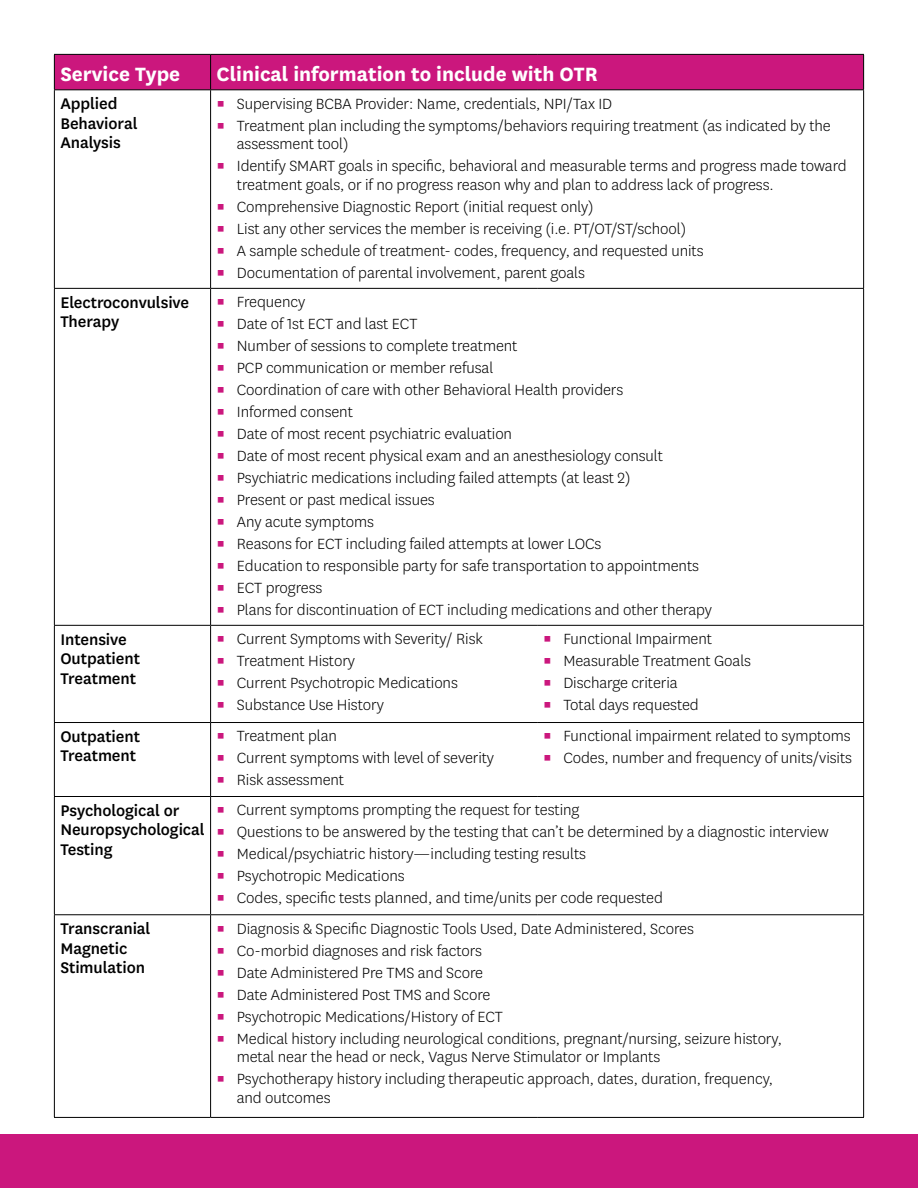
<style>
.page{position:relative;width:918px;height:1188px;background:#fff}
.page>*{position:absolute;margin:0;border:0;box-sizing:border-box;transform-origin:0 0}
.t1{font:700 22.5px "Centene Sans";color:#fff}
.t2{font:500 18px/19.5px "Centene Sans";letter-spacing:-.005em;color:#000}
.t3{font:300 17.25px/18.8px "Centene Sans";letter-spacing:-.005em;color:#000}
.s1{color:#cb177d}
</style>
<div class="page">
<div style="left:0;top:1134px;width:918px;height:54px;background:#cb177d"></div>
<div style="left:55px;top:55px;width:808px;height:34px;background:#cb177d"></div>
<hr style="left:54px;top:54px;width:157px;height:1px;background:#000">
<hr style="left:54px;top:55px;width:1px;height:34px;background:#000">
<hr style="left:211px;top:54px;width:326px;height:1px;background:#000">
<hr style="left:210px;top:55px;width:1px;height:34px;background:#000">
<hr style="left:537px;top:54px;width:327px;height:1px;background:#000">
<hr style="left:863px;top:55px;width:1px;height:34px;background:#000">
<hr style="left:54px;top:89px;width:157px;height:1px;background:#000">
<hr style="left:54px;top:90px;width:1px;height:198px;background:#000">
<hr style="left:211px;top:89px;width:326px;height:1px;background:#000">
<hr style="left:210px;top:90px;width:1px;height:198px;background:#000">
<hr style="left:537px;top:89px;width:327px;height:1px;background:#000">
<hr style="left:863px;top:90px;width:1px;height:198px;background:#000">
<hr style="left:54px;top:288px;width:157px;height:1px;background:#000">
<hr style="left:54px;top:289px;width:1px;height:336px;background:#000">
<hr style="left:211px;top:288px;width:326px;height:1px;background:#000">
<hr style="left:210px;top:289px;width:1px;height:336px;background:#000">
<hr style="left:537px;top:288px;width:327px;height:1px;background:#000">
<hr style="left:863px;top:289px;width:1px;height:336px;background:#000">
<hr style="left:54px;top:625px;width:157px;height:1px;background:#000">
<hr style="left:54px;top:626px;width:1px;height:96px;background:#000">
<hr style="left:211px;top:625px;width:326px;height:1px;background:#000">
<hr style="left:210px;top:626px;width:1px;height:96px;background:#000">
<hr style="left:537px;top:625px;width:327px;height:1px;background:#000">
<hr style="left:863px;top:626px;width:1px;height:96px;background:#000">
<hr style="left:54px;top:722px;width:157px;height:1px;background:#000">
<hr style="left:54px;top:723px;width:1px;height:73px;background:#000">
<hr style="left:211px;top:722px;width:326px;height:1px;background:#000">
<hr style="left:210px;top:723px;width:1px;height:73px;background:#000">
<hr style="left:537px;top:722px;width:327px;height:1px;background:#000">
<hr style="left:863px;top:723px;width:1px;height:73px;background:#000">
<hr style="left:54px;top:796px;width:157px;height:1px;background:#000">
<hr style="left:54px;top:797px;width:1px;height:117px;background:#000">
<hr style="left:211px;top:796px;width:326px;height:1px;background:#000">
<hr style="left:210px;top:797px;width:1px;height:117px;background:#000">
<hr style="left:537px;top:796px;width:327px;height:1px;background:#000">
<hr style="left:863px;top:797px;width:1px;height:117px;background:#000">
<hr style="left:54px;top:914px;width:157px;height:1px;background:#000">
<hr style="left:54px;top:915px;width:1px;height:202px;background:#000">
<hr style="left:211px;top:914px;width:326px;height:1px;background:#000">
<hr style="left:210px;top:915px;width:1px;height:202px;background:#000">
<hr style="left:537px;top:914px;width:327px;height:1px;background:#000">
<hr style="left:863px;top:915px;width:1px;height:202px;background:#000">
<hr style="left:54px;top:1117px;width:157px;height:1px;background:#000">
<hr style="left:211px;top:1117px;width:326px;height:1px;background:#000">
<hr style="left:537px;top:1117px;width:327px;height:1px;background:#000">
<p class="t1" style="left:60px;top:58px;width:121px">Service Type</p>
<p class="t1" style="left:217px;top:58px;width:383px">Clinical information to include with OTR</p>
<p class="t2" style="left:60px;top:93px;width:79px">Applied<br>Behavioral<br>Analysis</p>
<p class="t3" style="left:217px;top:94px;width:397px"><span class="s1">▪</span> Supervising BCBA Provider: Name, credentials, NPI/Tax ID</p>
<p class="t3" style="left:237px;top:116px;width:596px;text-indent:-20px"><span class="s1">▪</span> Treatment plan including the symptoms/behaviors requiring treatment (as indicated by the assessment tool)</p>
<p class="t3" style="left:237px;top:156px;width:611px;text-indent:-20px"><span class="s1">▪</span> Identify SMART goals in specific, behavioral and measurable terms and progress made toward treatment goals, or if no progress reason why and plan to address lack of progress.</p>
<p class="t3" style="left:217px;top:197px;width:379px"><span class="s1">▪</span> Comprehensive Diagnostic Report (initial request only)</p>
<p class="t3" style="left:217px;top:219px;width:471px"><span class="s1">▪</span> List any other services the member is receiving (i.e. PT/OT/ST/school)</p>
<p class="t3" style="left:217px;top:241px;width:489px"><span class="s1">▪</span> A sample schedule of treatment- codes, frequency, and requested units</p>
<p class="t3" style="left:217px;top:263px;width:370px"><span class="s1">▪</span> Documentation of parental involvement, parent goals</p>
<p class="t2" style="left:60px;top:292px;width:130px">Electroconvulsive<br>Therapy</p>
<p class="t3" style="left:217px;top:292px;width:90px"><span class="s1">▪</span> Frequency</p>
<p class="t3" style="left:217px;top:314px;width:202px"><span class="s1">▪</span> Date of 1st ECT and last ECT</p>
<p class="t3" style="left:217px;top:336px;width:302px"><span class="s1">▪</span> Number of sessions to complete treatment</p>
<p class="t3" style="left:217px;top:358px;width:278px"><span class="s1">▪</span> PCP communication or member refusal</p>
<p class="t3" style="left:217px;top:380px;width:408px"><span class="s1">▪</span> Coordination of care with other Behavioral Health providers</p>
<p class="t3" style="left:217px;top:402px;width:138px"><span class="s1">▪</span> Informed consent</p>
<p class="t3" style="left:217px;top:424px;width:297px"><span class="s1">▪</span> Date of most recent psychiatric evaluation</p>
<p class="t3" style="left:217px;top:446px;width:448px"><span class="s1">▪</span> Date of most recent physical exam and an anesthesiology consult</p>
<p class="t3" style="left:217px;top:468px;width:415px"><span class="s1">▪</span> Psychiatric medications including failed attempts (at least 2)</p>
<p class="t3" style="left:217px;top:490px;width:220px"><span class="s1">▪</span> Present or past medical issues</p>
<p class="t3" style="left:217px;top:512px;width:159px"><span class="s1">▪</span> Any acute symptoms</p>
<p class="t3" style="left:217px;top:534px;width:386px"><span class="s1">▪</span> Reasons for ECT including failed attempts at lower LOCs</p>
<p class="t3" style="left:217px;top:556px;width:484px"><span class="s1">▪</span> Education to responsible party for safe transportation to appointments</p>
<p class="t3" style="left:217px;top:578px;width:107px"><span class="s1">▪</span> ECT progress</p>
<p class="t3" style="left:217px;top:600px;width:497px"><span class="s1">▪</span> Plans for discontinuation of ECT including medications and other therapy</p>
<p class="t2" style="left:60px;top:628px;width:81px">Intensive<br>Outpatient<br>Treatment</p>
<p class="t3" style="left:217px;top:629px;width:268px"><span class="s1">▪</span> Current Symptoms with Severity/ Risk</p>
<p class="t3" style="left:217px;top:651px;width:140px"><span class="s1">▪</span> Treatment History</p>
<p class="t3" style="left:217px;top:673px;width:243px"><span class="s1">▪</span> Current Psychotropic Medications</p>
<p class="t3" style="left:217px;top:695px;width:169px"><span class="s1">▪</span> Substance Use History</p>
<p class="t2" style="left:60px;top:726px;width:81px">Outpatient<br>Treatment</p>
<p class="t3" style="left:217px;top:726px;width:122px"><span class="s1">▪</span> Treatment plan</p>
<p class="t3" style="left:217px;top:748px;width:279px"><span class="s1">▪</span> Current symptoms with level of severity</p>
<p class="t3" style="left:217px;top:770px;width:129px"><span class="s1">▪</span> Risk assessment</p>
<p class="t3" style="left:543px;top:629px;width:171px"><span class="s1">▪</span> Functional Impairment</p>
<p class="t3" style="left:543px;top:651px;width:209px"><span class="s1">▪</span> Measurable Treatment Goals</p>
<p class="t3" style="left:543px;top:673px;width:136px"><span class="s1">▪</span> Discharge criteria</p>
<p class="t3" style="left:543px;top:695px;width:157px"><span class="s1">▪</span> Total days requested</p>
<p class="t3" style="left:543px;top:726px;width:309px"><span class="s1">▪</span> Functional impairment related to symptoms</p>
<p class="t3" style="left:543px;top:748px;width:311px"><span class="s1">▪</span> Codes, number and frequency of units/visits</p>
<p class="t2" style="left:60px;top:800px;width:146px">Psychological or<br>Neuropsychological<br>Testing</p>
<p class="t3" style="left:217px;top:800px;width:364px"><span class="s1">▪</span> Current symptoms prompting the request for testing</p>
<p class="t3" style="left:217px;top:822px;width:614px"><span class="s1">▪</span> Questions to be answered by the testing that can’t be determined by a diagnostic interview</p>
<p class="t3" style="left:217px;top:844px;width:371px"><span class="s1">▪</span> Medical/psychiatric history—including testing results</p>
<p class="t3" style="left:217px;top:866px;width:190px"><span class="s1">▪</span> Psychotropic Medications</p>
<p class="t3" style="left:217px;top:888px;width:448px"><span class="s1">▪</span> Codes, specific tests planned, and time/units per code requested</p>
<p class="t2" style="left:60px;top:918px;width:92px">Transcranial<br>Magnetic<br>Stimulation</p>
<p class="t3" style="left:217px;top:919px;width:479px"><span class="s1">▪</span> Diagnosis &amp; Specific Diagnostic Tools Used, Date Administered, Scores</p>
<p class="t3" style="left:217px;top:941px;width:267px"><span class="s1">▪</span> Co-morbid diagnoses and risk factors</p>
<p class="t3" style="left:217px;top:962px;width:268px"><span class="s1">▪</span> Date Administered Pre TMS and Score</p>
<p class="t3" style="left:217px;top:984px;width:275px"><span class="s1">▪</span> Date Administered Post TMS and Score</p>
<p class="t3" style="left:217px;top:1006px;width:288px"><span class="s1">▪</span> Psychotropic Medications/History of ECT</p>
<p class="t3" style="left:237px;top:1028px;width:547px;text-indent:-20px"><span class="s1">▪</span> Medical history including neurological conditions, pregnant/nursing, seizure history, metal near the head or neck, Vagus Nerve Stimulator or Implants</p>
<p class="t3" style="left:237px;top:1069px;width:538px;text-indent:-20px"><span class="s1">▪</span> Psychotherapy history including therapeutic approach, dates, duration, frequency, and outcomes</p>
</div>
